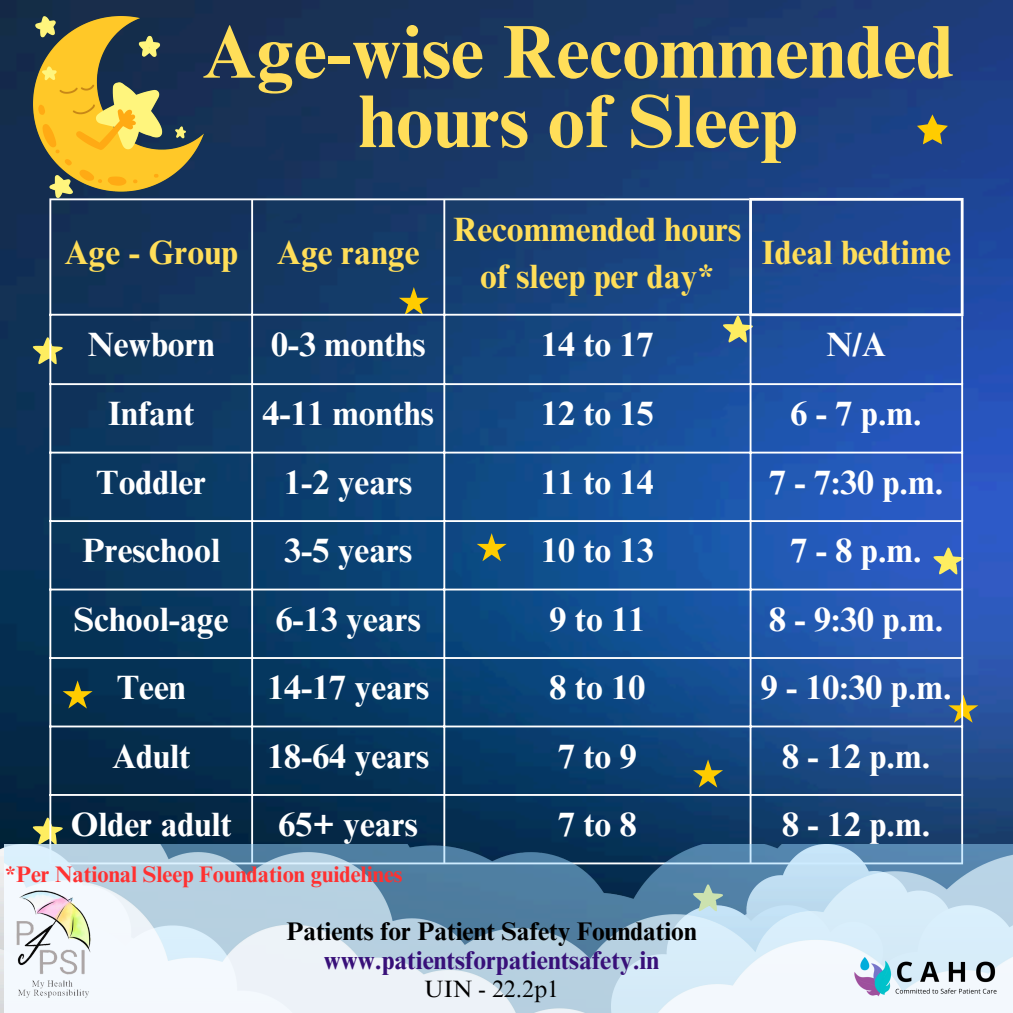
<style>
.page{position:relative;width:1013px;height:1013px;background:#fff}
.page>*{position:absolute;margin:0;border:0;box-sizing:border-box;transform-origin:0 0}
.t1{font:700 75px/69.4px "Times NRMT Pro";color:#ffde59;text-align:center}
.t2{font:700 33.75px "Times NRMT Pro";color:#fff}
.t3{font:700 33.75px "Times NRMT Pro";color:#ffde59}
.t4{font:700 25.5px/29px "Times NRMT Pro";color:#000;text-align:center}
.t5{font:23.62px "Times NRMT Pro";color:#000}
.t6{font:700 22.5px "Times NRMT Pro";color:#ff3131}
.s1{color:#381079}
</style>
<div class="page">
<img style="left:0;top:0;width:1012px;height:845px">
<img style="left:34px;top:17px;width:170px;height:181px">
<svg style="left:948px;top:694px;width:30px;height:28px"></svg>
<svg style="left:917px;top:114px;width:30px;height:30px"></svg>
<svg style="left:33px;top:337px;width:30px;height:27px"></svg>
<svg style="left:399px;top:287px;width:30px;height:27px"></svg>
<svg style="left:476px;top:533px;width:30px;height:28px"></svg>
<svg style="left:693px;top:759px;width:30px;height:28px"></svg>
<svg style="left:63px;top:680px;width:30px;height:28px"></svg>
<svg style="left:933px;top:547px;width:28px;height:27px"></svg>
<svg style="left:33px;top:817px;width:30px;height:27px"></svg>
<svg style="left:723px;top:316px;width:30px;height:26px"></svg>
<hr style="left:49px;top:200px;width:2px;height:662px;background:#fff">
<hr style="left:251px;top:200px;width:2px;height:662px;background:#fff">
<hr style="left:443px;top:200px;width:2px;height:662px;background:#fff">
<hr style="left:749px;top:316px;width:2px;height:546px;background:#fff">
<hr style="left:961px;top:316px;width:2px;height:546px;background:#fff">
<hr style="left:49px;top:198px;width:700px;height:2px;background:#fff">
<hr style="left:49px;top:314px;width:700px;height:2px;background:#fff">
<hr style="left:49px;top:383px;width:914px;height:2px;background:#fff">
<hr style="left:49px;top:451px;width:914px;height:2px;background:#fff">
<hr style="left:49px;top:520px;width:914px;height:2px;background:#fff">
<hr style="left:49px;top:588px;width:914px;height:2px;background:#fff">
<hr style="left:49px;top:657px;width:914px;height:2px;background:#fff">
<hr style="left:49px;top:725px;width:914px;height:2px;background:#fff">
<hr style="left:49px;top:794px;width:914px;height:2px;background:#fff">
<hr style="left:749px;top:201px;width:3px;height:112px;background:#fff">
<hr style="left:960px;top:201px;width:3px;height:112px;background:#fff">
<hr style="left:749px;top:198px;width:214px;height:3px;background:#fff">
<hr style="left:749px;top:313px;width:214px;height:3px;background:#fff">
<img style="left:5px;top:845px;width:1007px;height:167px">
<img style="left:0;top:886px;width:111px;height:113px">
<img style="left:847px;top:956px;width:160px;height:42px">
<p class="t1" style="left:202px;top:27px;width:753px">Age-wise Recommended hours of Sleep</p>
<p class="t3" style="left:64px;top:240px;width:175px">Age - Group</p>
<p class="t3" style="left:277px;top:240px;width:144px">Age range</p>
<p class="t3" style="left:453px;top:216px;width:289px">Recommended hours</p>
<p class="t3" style="left:480px;top:263px;width:236px">of sleep per day*</p>
<p class="t3" style="left:762px;top:239px;width:190px">Ideal bedtime</p>
<p class="t2" style="left:88px;top:332px;width:128px">Newborn</p>
<p class="t2" style="left:271px;top:332px;width:156px">0-3 months</p>
<p class="t2" style="left:541px;top:332px;width:114px">14 to 17</p>
<p class="t2" style="left:826px;top:332px;width:61px">N/A</p>
<p class="t2" style="left:108px;top:401px;width:88px">Infant</p>
<p class="t2" style="left:262px;top:401px;width:173px">4-11 months</p>
<p class="t2" style="left:541px;top:401px;width:114px">12 to 15</p>
<p class="t2" style="left:790px;top:401px;width:133px">6 - 7 p.m.</p>
<p class="t2" style="left:96px;top:469px;width:112px">Toddler</p>
<p class="t2" style="left:284px;top:469px;width:129px">1-2 years</p>
<p class="t2" style="left:541px;top:469px;width:114px">11 to 14</p>
<p class="t2" style="left:769px;top:469px;width:176px">7 - 7:30 p.m.</p>
<p class="t2" style="left:82px;top:538px;width:139px">Preschool</p>
<p class="t2" style="left:284px;top:538px;width:129px">3-5 years</p>
<p class="t2" style="left:541px;top:538px;width:114px">10 to 13</p>
<p class="t2" style="left:790px;top:538px;width:133px">7 - 8 p.m.</p>
<p class="t2" style="left:74px;top:606px;width:156px">School-age</p>
<p class="t2" style="left:276px;top:606px;width:146px">6-13 years</p>
<p class="t2" style="left:549px;top:606px;width:97px">9 to 11</p>
<p class="t2" style="left:769px;top:606px;width:176px">8 - 9:30 p.m.</p>
<p class="t2" style="left:117px;top:675px;width:70px">Teen</p>
<p class="t2" style="left:267px;top:675px;width:163px">14-17 years</p>
<p class="t2" style="left:549px;top:675px;width:97px">8 to 10</p>
<p class="t2" style="left:760px;top:675px;width:193px">9 - 10:30 p.m.</p>
<p class="t2" style="left:112px;top:743px;width:80px">Adult</p>
<p class="t2" style="left:267px;top:743px;width:163px">18-64 years</p>
<p class="t2" style="left:558px;top:743px;width:80px">7 to 9</p>
<p class="t2" style="left:782px;top:743px;width:150px">8 - 12 p.m.</p>
<p class="t2" style="left:71px;top:812px;width:163px">Older adult</p>
<p class="t2" style="left:278px;top:812px;width:141px">65+ years</p>
<p class="t2" style="left:558px;top:812px;width:80px">7 to 8</p>
<p class="t2" style="left:782px;top:812px;width:150px">8 - 12 p.m.</p>
<p class="t6" style="left:5px;top:865px;width:399px">*Per National Sleep Foundation guidelines</p>
<p class="t4" style="left:286px;top:920px;width:412px">Patients for Patient Safety Foundation <span class="s1">www.patientsforpatientsafety.in</span></p>
<p class="t5" style="left:424px;top:979px;width:136px">UIN - 22.2p1</p>
</div>
